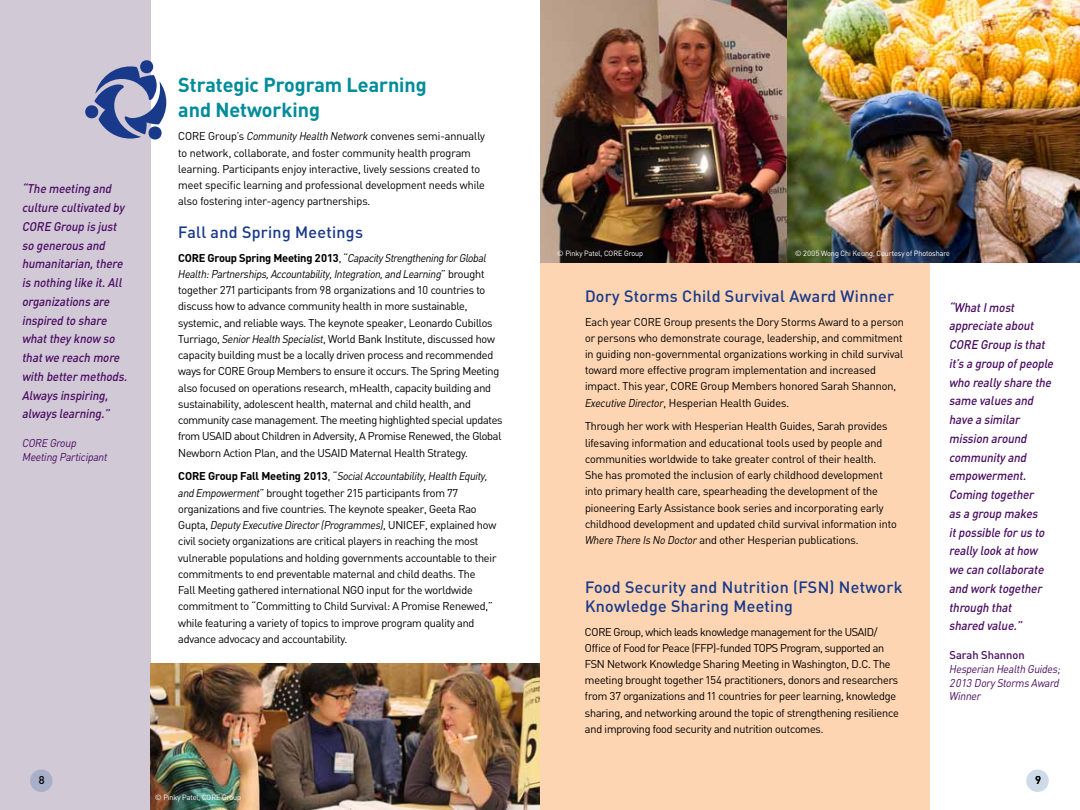
<style>
.page{position:relative;width:1080px;height:810px;background:#fff}
.page>*{position:absolute;margin:0;border:0;box-sizing:border-box;transform-origin:0 0}
.t1{font:700 20px/25px "Sapient Sans";color:#008c9a}
.t2{font:500 16.25px/18.8px "Sapient Sans";letter-spacing:.02em;color:#19398a}
.t3{font:italic 500 12.5px/18.8px "Sapient Sans";color:#4a0c62}
.t4{font:11.25px/16.2px "Sapient Sans";letter-spacing:-.01em;color:#000}
.t5{font:italic 11.25px/13.8px "Sapient Sans";color:#4a0c62}
.t6{font:500 11.25px "Sapient Sans";color:#4a0c62}
.t7{font:500 11.25px "Sapient Sans";color:#000}
.t8{font:7.5px "Sapient Sans";color:#fff}
.s1{font-style:italic}
.s2{font-weight:700}
</style>
<div class="page">
<div style="left:0;top:0;width:151px;height:810px;background:#d2c9d7"></div>
<div style="left:540px;top:255px;width:390px;height:555px;background:#fed5b2"></div>
<div style="left:1026px;top:770px;width:23px;height:22px;background:#cddae8;border-radius:50%"></div>
<svg style="left:85px;top:60px;width:81px;height:80px"></svg>
<img style="left:540px;top:0;width:540px;height:262px">
<img style="left:150px;top:663px;width:390px;height:147px">
<div style="left:30px;top:770px;width:22px;height:22px;background:#a8afc8;border-radius:50%"></div>
<p class="t3" style="left:22px;top:179px;width:107px">“The meeting and culture cultivated by<br>CORE Group is just so generous and humanitarian, there is nothing like it. All organizations are inspired to share what they know so that we reach more with better methods.<br>Always inspiring, always learning.”</p>
<p class="t5" style="left:22px;top:436px;width:86px">CORE Group<br>Meeting Participant</p>
<h1 class="t1" style="left:178px;top:71px;width:250px">Strategic Program Learning and Networking</h1>
<p class="t4" style="left:178px;top:128px;width:308px">CORE Group’s <span class="s1">Community Health Network</span> convenes semi-annually to network, collaborate, and foster community health program learning. Participants enjoy interactive, lively sessions created to meet specific learning and professional development needs while also fostering inter-agency partnerships.</p>
<h2 class="t2" style="left:178px;top:222px;width:186px">Fall and Spring Meetings</h2>
<p class="t4" style="left:178px;top:249px;width:326px"><span class="s2">CORE Group Spring Meeting 2013</span>, “<span class="s1">Capacity Strengthening for Global Health: Partnerships, Accountability, Integration, and Learning</span>” brought together 271 participants from 98 organizations and 10 countries to discuss how to advance community health in more sustainable, systemic, and reliable ways. The keynote speaker, Leonardo Cubillos Turriago, <span class="s1">Senior Health Specialist</span>, World Bank Institute, discussed how capacity building must be a locally driven process and recommended ways for CORE Group Members to ensure it occurs. The Spring Meeting also focused on operations research, mHealth, capacity building and sustainability, adolescent health, maternal and child health, and community case management. The meeting highlighted special updates from USAID about Children in Adversity, A Promise Renewed, the Global Newborn Action Plan, and the USAID Maternal Health Strategy.</p>
<p class="t4" style="left:178px;top:468px;width:320px"><span class="s2">CORE Group Fall Meeting 2013</span>, “<span class="s1">Social Accountability, Health Equity, and Empowerment</span>” brought together 215 participants from 77 organizations and five countries. The keynote speaker, Geeta Rao Gupta, <span class="s1">Deputy Executive Director (Programmes)</span>, UNICEF, explained how civil society organizations are critical players in reaching the most vulnerable populations and holding governments accountable to their commitments to end preventable maternal and child deaths. The<br>Fall Meeting gathered international NGO input for the worldwide commitment to “Committing to Child Survival: A Promise Renewed,” while featuring a variety of topics to improve program quality and advance advocacy and accountability.</p>
<p class="t7" style="left:38px;top:772px;width:8px">8</p>
<p class="t8" style="left:155px;top:793px;width:87px">© Pinky Patel, CORE Group</p>
<p class="t8" style="left:557px;top:248px;width:87px">© Pinky Patel, CORE Group</p>
<p class="t8" style="left:795px;top:249px;width:157px">© 2005 Wong Chi Keung, Courtesy of Photoshare</p>
<h2 class="t2" style="left:585px;top:286px;width:311px">Dory Storms Child Survival Award Winner</h2>
<p class="t4" style="left:585px;top:313px;width:320px">Each year CORE Group presents the Dory Storms Award to a person or persons who demonstrate courage, leadership, and commitment in guiding non-governmental organizations working in child survival toward more effective program implementation and increased impact. This year, CORE Group Members honored Sarah Shannon, <span class="s1">Executive Director</span>, Hesperian Health Guides.</p>
<p class="t4" style="left:585px;top:418px;width:313px">Through her work with Hesperian Health Guides, Sarah provides lifesaving information and educational tools used by people and communities worldwide to take greater control of their health.<br>She has promoted the inclusion of early childhood development into primary health care, spearheading the development of the pioneering Early Assistance book series and incorporating early childhood development and updated child survival information into <span class="s1">Where There Is No Doctor</span> and other Hesperian publications.</p>
<h2 class="t2" style="left:585px;top:577px;width:319px">Food Security and Nutrition (FSN) Network<br>Knowledge Sharing Meeting</h2>
<p class="t4" style="left:585px;top:623px;width:315px">CORE Group, which leads knowledge management for the USAID/ Office of Food for Peace (FFP)-funded TOPS Program, supported an FSN Network Knowledge Sharing Meeting in Washington, D.C. The meeting brought together 154 practitioners, donors and researchers from 37 organizations and 11 countries for peer learning, knowledge sharing, and networking around the topic of strengthening resilience and improving food security and nutrition outcomes.</p>
<p class="t3" style="left:949px;top:297px;width:106px">“What I most appreciate about<br>CORE Group is that it’s a group of people who really share the same values and have a similar mission around community and empowerment.<br>Coming together<br>as a group makes<br>it possible for us to really look at how we can collaborate and work together through that<br>shared value.”</p>
<p class="t6" style="left:949px;top:648px;width:77px">Sarah Shannon</p>
<p class="t5" style="left:949px;top:662px;width:113px">Hesperian Health Guides;<br>2013 Dory Storms Award<br>Winner</p>
<p class="t7" style="left:1035px;top:772px;width:8px">9</p>
</div>
